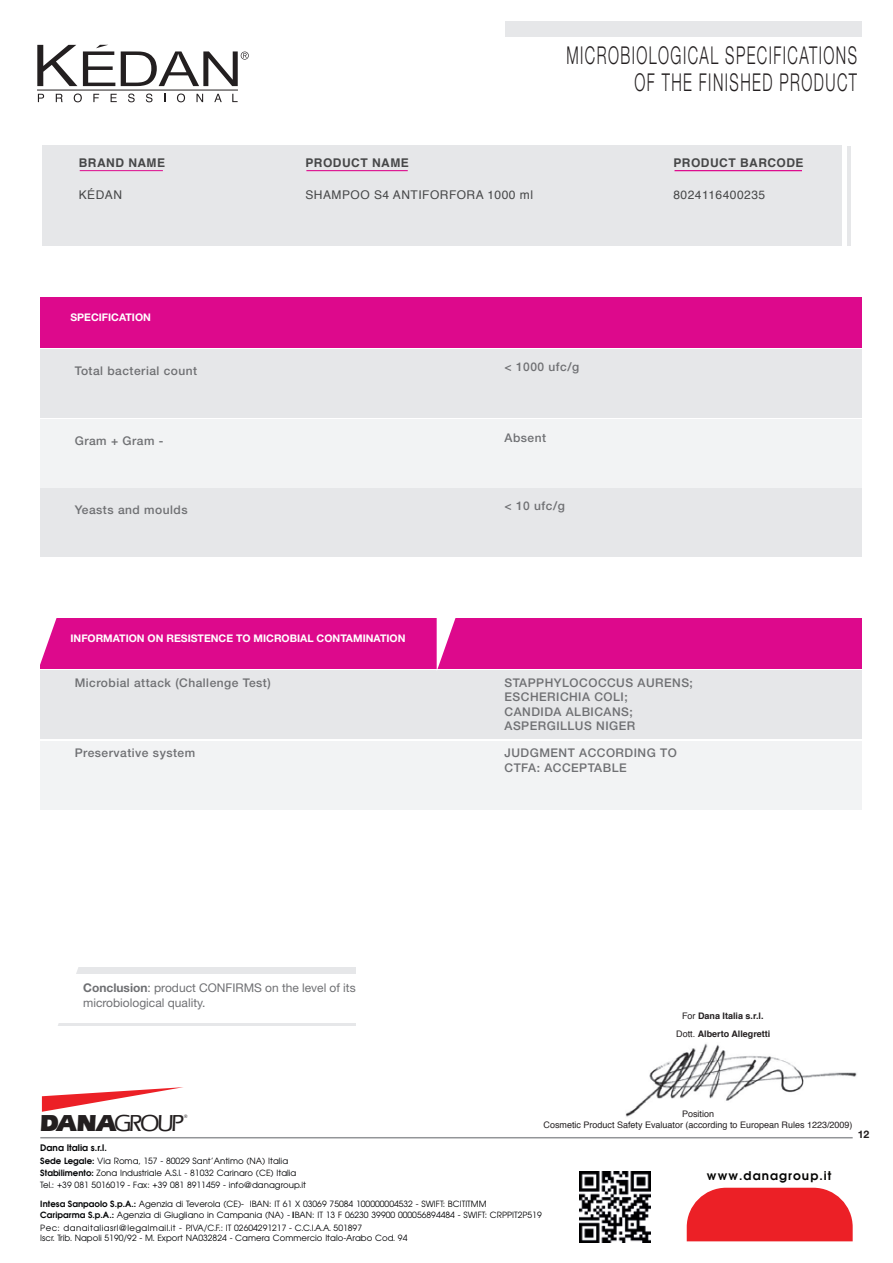
<style>
.page{position:relative;width:893px;height:1263px;background:#fff}
.page>*{position:absolute;margin:0;border:0;box-sizing:border-box;transform-origin:0 0}
.t1{font:300 24.6px/26.5px "Helvetica Neue LT Std";letter-spacing:.095em;color:#231f20;text-align:right;scale:.6 1}
.t2{font:500 24.3px "Eras IT Cby BT";letter-spacing:-.09em;color:#231f20}
.t3{font:500 12px/14.4px "Helvetica Neue LT Std";letter-spacing:.04em;color:#6f7073}
.t4{font:12px/14.4px "Helvetica Neue LT Std";color:#6f7073}
.t5{font:12px "Helvetica";letter-spacing:.04em;color:#464748}
.t6{font:700 12px "Helvetica";letter-spacing:.04em;color:#464748}
.t7{font:700 12px "Avian";letter-spacing:.085em;color:#050504}
.t8{font:700 10.5px "Helvetica Neue LT Std";color:#fff}
.t9{font:700 10.5px "Helvetica Neue LT Std";color:#231f20}
.t10{font:9px/10.5px "Helvetica";color:#231f20;text-align:center}
.t11{font:700 9px "Helvetica";color:#231f20}
.t12{font:700 9px "Avian";color:#040507}
.t13{font:8.55px/10.9px "Avian";color:#040507}
.t14{font:500 4.8px "Eras IT Cby BT";color:#231f20}
.s1{font-weight:700}
.s2{font-weight:400}
.s3{font-weight:900}
.s4{font-weight:700;color:#040506}
.s5{color:#040506}
.s6{font-style:italic}
</style>
<div class="page">
<div style="left:40px;top:741px;width:822px;height:69px;background:#f2f3f4"></div>
<div style="left:40px;top:670px;width:822px;height:69px;background:#e6e7e9"></div>
<div style="left:47px;top:967px;width:309px;height:7px;background:#e6e7e9"></div>
<hr style="left:47px;top:1023px;width:309px;height:3px;background:#e6e7e9">
<div style="left:40px;top:297px;width:822px;height:51px;background:#dd098c"></div>
<div style="left:40px;top:349px;width:822px;height:69px;background:#e6e7e9"></div>
<div style="left:40px;top:419px;width:822px;height:69px;background:#f2f3f4"></div>
<svg style="left:47px;top:967px;width:31px;height:59px"></svg>
<div style="left:505px;top:21px;width:357px;height:16px;background:#e6e7e9"></div>
<div style="left:40px;top:488px;width:822px;height:69px;background:#e6e7e9"></div>
<div style="left:40px;top:618px;width:822px;height:51px;background:#dd098c"></div>
<svg style="left:437px;top:618px;width:19px;height:51px"></svg>
<svg style="left:40px;top:618px;width:17px;height:47px"></svg>
<div style="left:43px;top:146px;width:799px;height:100px;background:#e6e7e9"></div>
<hr style="left:847px;top:146px;width:4px;height:99px;background:#e6e7e9">
<hr style="left:80px;top:170px;width:83px;height:1px;background:#dd098c">
<hr style="left:37px;top:90px;width:201px;height:1px;background:#231f20">
<svg style="left:38px;top:94px;width:6px;height:8px"></svg>
<svg style="left:56px;top:94px;width:7px;height:8px"></svg>
<svg style="left:74px;top:94px;width:8px;height:8px"></svg>
<svg style="left:93px;top:94px;width:6px;height:8px"></svg>
<svg style="left:111px;top:94px;width:6px;height:8px"></svg>
<svg style="left:128px;top:94px;width:7px;height:8px"></svg>
<svg style="left:146px;top:94px;width:7px;height:8px"></svg>
<svg style="left:177px;top:94px;width:8px;height:8px"></svg>
<svg style="left:197px;top:94px;width:6px;height:8px"></svg>
<svg style="left:214px;top:94px;width:8px;height:8px"></svg>
<svg style="left:232px;top:94px;width:6px;height:8px"></svg>
<svg style="left:37px;top:45px;width:40px;height:41px"></svg>
<svg style="left:83px;top:45px;width:32px;height:41px"></svg>
<svg style="left:121px;top:51px;width:128px;height:35px"></svg>
<hr style="left:675px;top:170px;width:127px;height:1px;background:#dd098c">
<hr style="left:306px;top:170px;width:102px;height:1px;background:#dd098c">
<img style="left:626px;top:1043px;width:231px;height:74px">
<hr style="left:40px;top:1137px;width:813px;height:1px;background:#939598">
<svg style="left:687px;top:1188px;width:166px;height:53px;background:#ed3035"></svg>
<img style="left:580px;top:1171px;width:71px;height:71px">
<svg style="left:42px;top:1087px;width:141px;height:25px"></svg>
<h3 class="t6" style="left:79px;top:153px;width:88px">BRAND NAME</h3>
<h3 class="t5" style="left:79px;top:185px;width:45px">KÉDAN</h3>
<p class="t8" style="left:70px;top:311px;width:82px">SPECIFICATION</p>
<h3 class="t6" style="left:305px;top:153px;width:105px">PRODUCT NAME</h3>
<h3 class="t5" style="left:305px;top:185px;width:229px">SHAMPOO S4 ANTIFORFORA 1000 ml</h3>
<h1 class="t1" style="left:567px;top:42px;width:486px">MICROBIOLOGICAL SPECIFICATIONS<br>OF THE FINISHED PRODUCT</h1>
<h3 class="t6" style="left:673px;top:153px;width:132px">PRODUCT BARCODE</h3>
<h3 class="t5" style="left:673px;top:185px;width:93px">8024116400235</h3>
<h3 class="t3" style="left:75px;top:363px;width:124px">Total bacterial count</h3>
<h3 class="t3" style="left:505px;top:360px;width:76px">&lt; 1000 ufc/g</h3>
<h3 class="t3" style="left:75px;top:434px;width:90px">Gram + Gram -</h3>
<h3 class="t3" style="left:505px;top:430px;width:43px">Absent</h3>
<h3 class="t3" style="left:75px;top:502px;width:114px">Yeasts and moulds</h3>
<h3 class="t3" style="left:505px;top:499px;width:62px">&lt; 10 ufc/g</h3>
<p class="t8" style="left:70px;top:632px;width:336px">INFORMATION ON RESISTENCE TO MICROBIAL CONTAMINATION</p>
<h3 class="t3" style="left:75px;top:675px;width:198px">Microbial attack (Challenge Test)</h3>
<h3 class="t3" style="left:505px;top:675px;width:190px">STAPPHYLOCOCCUS AURENS;<br>ESCHERICHIA COLI;<br>CANDIDA ALBICANS;<br>ASPERGILLUS NIGER</h3>
<h3 class="t3" style="left:75px;top:745px;width:122px">Preservative system</h3>
<h3 class="t3" style="left:505px;top:745px;width:174px">JUDGMENT ACCORDING TO<br>CTFA: ACCEPTABLE</h3>
<h3 class="t4" style="left:83px;top:980px;width:274px"><span class="s1">Conclusion</span>: product CONFIRMS on the level of its microbiological quality.</h3>
<p class="t11" style="left:682px;top:1008px;width:83px"><span class="s2">For</span> Dana Italia s.r.l.</p>
<p class="t11" style="left:676px;top:1027px;width:96px"><span class="s2">Dott.</span> Alberto Allegretti</p>
<h2 class="t2" style="left:40px;top:1108px;width:145px"><span class="s3">DANA</span>GROUP</h2>
<p class="t14" style="left:184px;top:1114px;width:5px">®</p>
<p class="t10" style="left:543px;top:1109px;width:311px">Position<br>Cosmetic Product Safety Evaluator (according to European Rules 1223/2009)</p>
<p class="t9" style="left:858px;top:1128px;width:13px">12</p>
<p class="t12" style="left:40px;top:1142px;width:68px">Dana Italia s.r.l.</p>
<p class="t13" style="left:40px;top:1155px;width:267px;line-height:12.1px"><span class="s1">Sede Legale:</span> Via Roma, 157 - 80029 Sant’Antimo (NA) Italia<br><span class="s1">Stabilimento:</span> Zona Industriale A.S.I. - 81032 Carinaro (CE) Italia<br>Tel.: +39 081 5016019 - Fax: +39 081 8911459 - info@danagroup.it</p>
<p class="t13" style="left:40px;top:1199px;width:503px"><span class="s4">Intesa Sanpaolo S.p.A.:</span> <span class="s5">Agenzia di Teverola (CE)- IBAN: IT 61 X 03069 75084 100000004532 - SWIFT: BCITITMM<br></span><span class="s1">Cariparma S.p.A.:</span> Agenzia di Giugliano in Campania (NA) <span class="s6">-</span> <span class="s1">I</span>BAN: IT 13 F 06230 39900 000056894484 - SWIFT: CRPPIT2P519</p>
<p class="t13" style="left:40px;top:1222px;width:369px">Pec: danaitaliasrl@legalmail.it - P.IVA/C.F.: IT 02604291217 - C.C.I.A.A. 501897<br>Iscr. Trib. Napoli 5190/92 - M. Export NA032824 - Camera Commercio Italo-Arabo Cod. 94</p>
<h3 class="t7" style="left:707px;top:1168px;width:126px">www.danagroup.it</h3>
</div>
